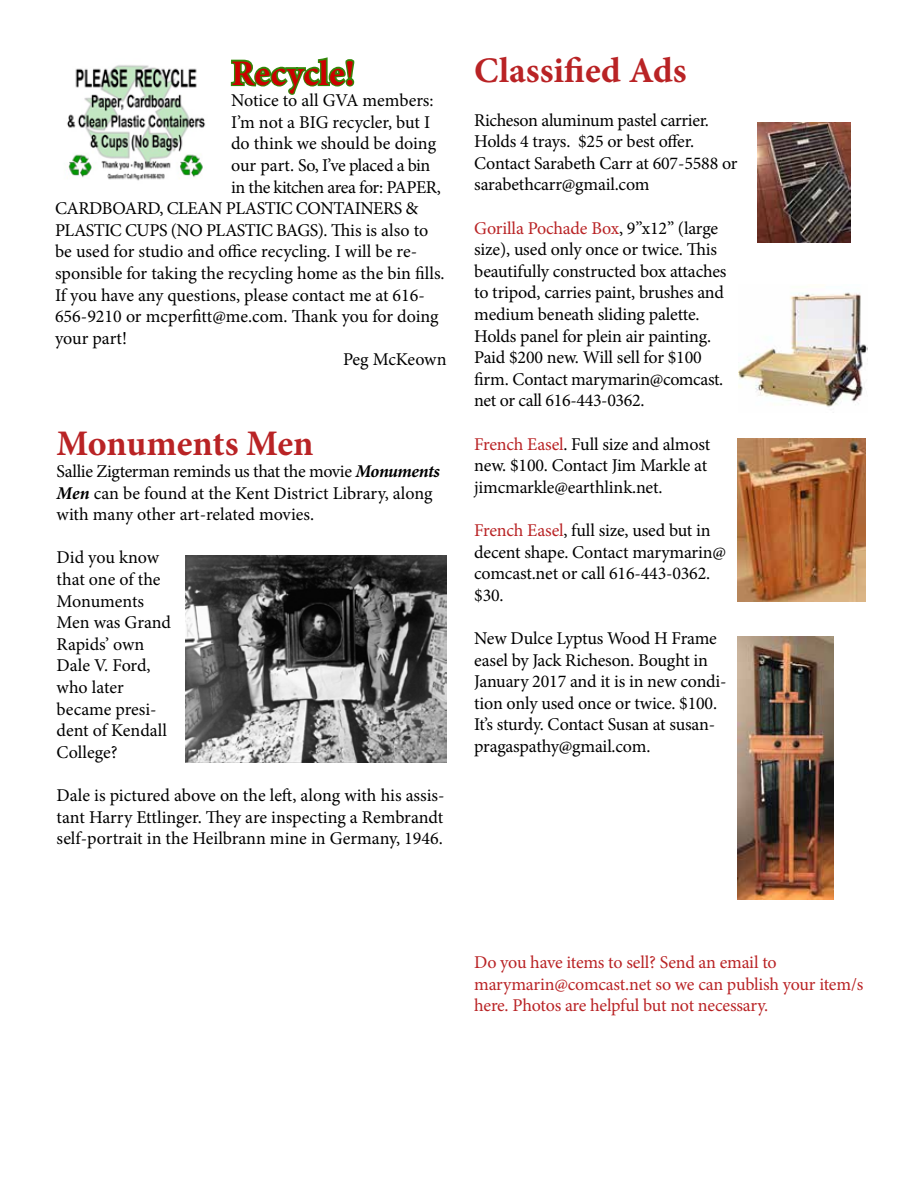
<style>
.page{position:relative;width:918px;height:1188px;background:#fff}
.page>*{position:absolute;margin:0;border:0;box-sizing:border-box;transform-origin:0 0}
.t1{font:700 36px "Minion Pro";color:#b92325}
.t2{font:700 36px "Minion Pro";letter-spacing:.005em;color:#c00}
.t3{font:18px/21.6px "Minion Pro";letter-spacing:-.01em;color:#000}
.t4{font:18px/21.6px "Minion Pro";letter-spacing:-.015em;color:#b92325}
.t5{font:18px "Minion Pro";letter-spacing:-.03em;color:#000}
.s1{font-weight:700;font-style:italic}
.s2{color:#b92325}
</style>
<div class="page">
<img style="left:737px;top:438px;width:129px;height:163px">
<img style="left:739px;top:292px;width:128px;height:121px">
<svg style="left:230px;top:57px;width:125px;height:38px"></svg>
<img style="left:67px;top:65px;width:138px;height:116px">
<img style="left:186px;top:556px;width:261px;height:206px">
<img style="left:757px;top:122px;width:93px;height:121px">
<img style="left:737px;top:636px;width:97px;height:264px">
<h1 class="t2" style="left:231px;top:48px;width:125px">Recycle!</h1>
<p class="t3" style="left:231px;top:90px;width:204px">Notice to all GVA members:</p>
<p class="t3" style="left:231px;top:111px;width:201px">I’m not a BIG recycler, but I</p>
<p class="t3" style="left:231px;top:133px;width:206px">do think we should be doing</p>
<p class="t3" style="left:231px;top:155px;width:201px">our part. So, I’ve placed a bin</p>
<p class="t5" style="left:231px;top:175px;width:211px">in the kitchen area for: PAPER,</p>
<p class="t3" style="left:55px;top:198px;width:365px">CARDBOARD, CLEAN PLASTIC CONTAINERS &amp;</p>
<p class="t3" style="left:55px;top:219px;width:375px">PLASTIC CUPS (NO PLASTIC BAGS). This is also to</p>
<p class="t3" style="left:55px;top:241px;width:364px">be used for studio and office recycling. I will be re-</p>
<p class="t3" style="left:55px;top:263px;width:391px">sponsible for taking the recycling home as the bin fills.</p>
<p class="t3" style="left:55px;top:284px;width:371px">If you have any questions, please contact me at 616-</p>
<p class="t3" style="left:55px;top:306px;width:385px">656-9210 or mcperfitt@me.com. Thank you for doing</p>
<p class="t3" style="left:55px;top:327px;width:73px">your part!</p>
<p class="t3" style="left:343px;top:349px;width:105px">Peg McKeown</p>
<h1 class="t1" style="left:57px;top:418px;width:258px">Monuments Men</h1>
<p class="t3" style="left:57px;top:460px;width:385px">Sallie Zigterman reminds us that the movie <span class="s1">Monuments<br>Men</span> can be found at the Kent District Library, along with many other art-related movies.</p>
<p class="t3" style="left:57px;top:547px;width:116px">Did you know that one of the<br>Monuments<br>Men was Grand<br>Rapids’ own<br>Dale V. Ford, who later became presi&shy;dent of Kendall<br>College?</p>
<p class="t3" style="left:57px;top:784px;width:389px;text-align:justify">Dale is pictured above on the left, along with his assis&shy;tant Harry Ettlinger. They are inspecting a Rembrandt self-portrait in the Heilbrann mine in Germany, 1946.</p>
<h1 class="t1" style="left:474px;top:45px;width:214px">Classified Ads</h1>
<p class="t3" style="left:474px;top:109px;width:265px">Richeson aluminum pastel carrier.<br>Holds 4 trays. $25 or best offer.<br>Contact Sarabeth Carr at 607-5588 or sarabethcarr@gmail.com</p>
<p class="t3" style="left:474px;top:217px;width:254px"><span class="s2">Gorilla Pochade Box</span>, 9”x12” (large size), used only once or twice. This beautifully constructed box attaches to tripod, carries paint, brushes and medium beneath sliding palette.<br>Holds panel for plein air painting.<br>Paid $200 new. Will sell for $100 firm. Contact marymarin@comcast. net or call 616-443-0362.</p>
<p class="t3" style="left:474px;top:433px;width:237px"><span class="s2">French Easel</span>. Full size and almost new. $100. Contact Jim Markle at jimcmarkle@earthlink.net.</p>
<p class="t3" style="left:474px;top:519px;width:253px"><span class="s2">French Easel</span>, full size, used but in decent shape. Contact marymarin@ comcast.net or call 616-443-0362. $30.</p>
<p class="t3" style="left:474px;top:627px;width:254px">New Dulce Lyptus Wood H Frame easel by Jack Richeson. Bought in<br>January 2017 and it is in new condi&shy;tion only used once or twice. $100.<br>It’s sturdy. Contact Susan at susan&shy;pragaspathy@gmail.com.</p>
<p class="t4" style="left:474px;top:951px;width:391px">Do you have items to sell? Send an email to marymarin@comcast.net so we can publish your item/s here. Photos are helpful but not necessary.</p>
</div>
